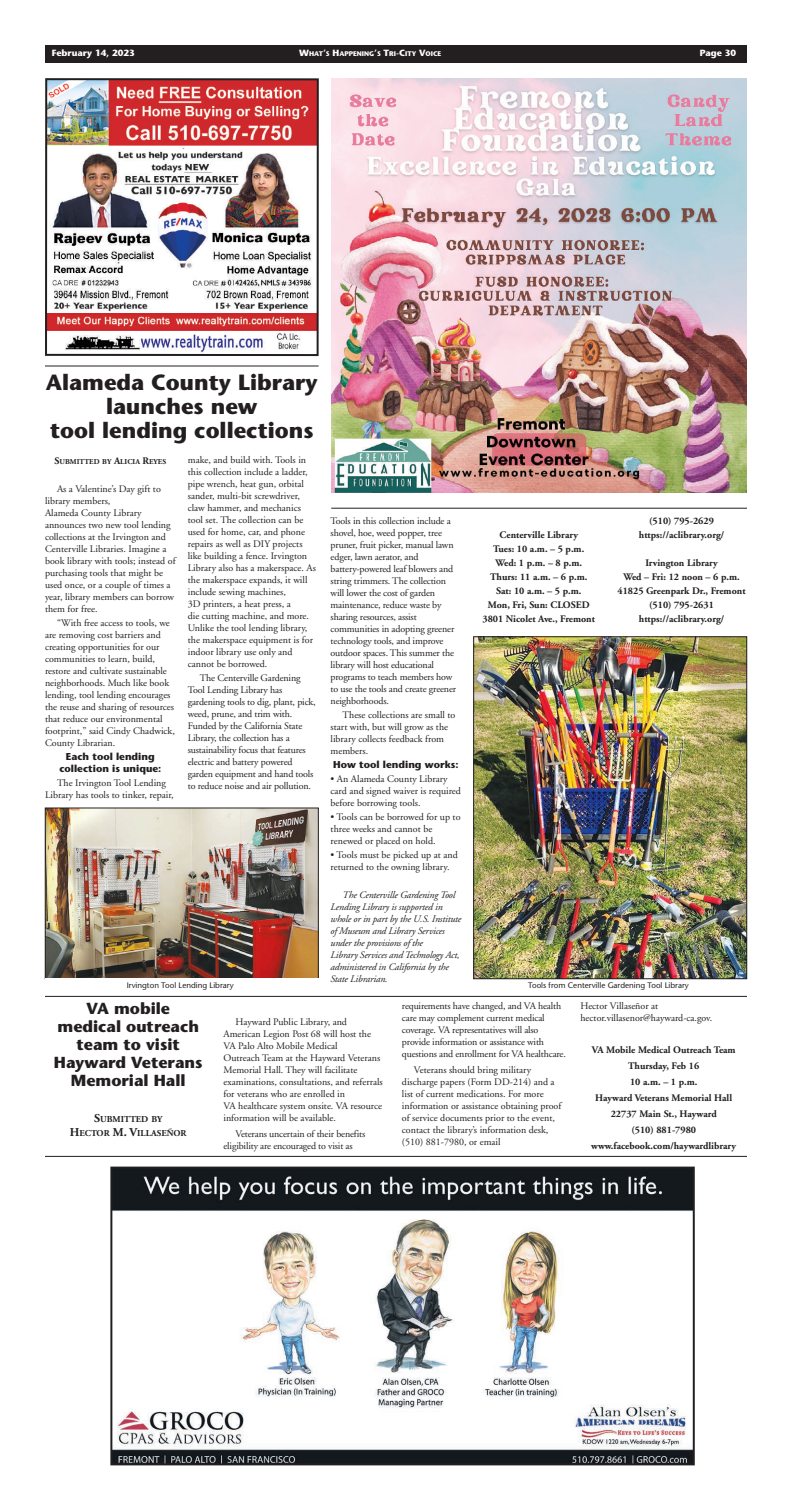
<style>
.page{position:relative;width:792px;height:1512px;background:#fff}
.page>*{position:absolute;margin:0;border:0;box-sizing:border-box;transform-origin:0 0}
.t1{font:700 22px/24px "Stone Sans";color:#231f20;text-align:center}
.t2{font:700 16px/18px "Stone Sans";color:#231f20;text-align:center}
.t3{font:10px/12px "Adobe Garamond";color:#231f20}
.t4{font:700 10px/14px "Adobe Garamond";color:#231f20;text-align:center}
.t5{font:italic 10px/12px "Adobe Garamond";letter-spacing:-.015em;color:#231f20}
.t6{font:700 10px/12px "Stone Sans";color:#231f20;text-align:center}
.t7{font:700 9px/14px "Adobe Garamond";color:#231f20;text-align:center}
.t8{font:700 9px "Stone Sans";color:#fff}
.t9{font:8px "Stone Sans";color:#231f20}
.t10{font:700 7.5px "Adobe Garamond";color:#231f20}
.t11{font:700 6.8px "Stone Sans";color:#fff}
.s1{font-size:9px}
.s2{font-size:10px}
.s3{font-size:12px}
</style>
<div class="page">
<img style="left:48px;top:81px;width:268px;height:272px">
<div style="left:45px;top:78px;width:274px;height:278px;border:2px solid #231f20"></div>
<div style="left:45px;top:45px;width:702px;height:18px;background:#231f20"></div>
<img style="left:113px;top:1170px;width:579px;height:292px">
<div style="left:110px;top:1167px;width:585px;height:298px;border:2px solid #231f20"></div>
<hr style="left:45px;top:1156px;width:702px;height:1px;background:#231f20">
<img style="left:332px;top:78px;width:414px;height:415px">
<hr style="left:331px;top:508px;width:416px;height:1px;background:#231f20">
<hr style="left:45px;top:366px;width:274px;height:1px;background:#231f20">
<img style="left:47px;top:810px;width:270px;height:167px">
<div style="left:45px;top:808px;width:274px;height:171px;border:1px solid #231f20"></div>
<div style="left:45px;top:978px;width:274px;height:14px;background:#fff"></div>
<img style="left:475px;top:638px;width:270px;height:339px">
<div style="left:473px;top:636px;width:274px;height:343px;border:1px solid #231f20"></div>
<hr style="left:45px;top:996px;width:702px;height:1px;background:#231f20">
<p class="t8" style="left:52px;top:49px;width:84px">February 14, 2023</p>
<p class="t11" style="left:299px;top:51px;width:144px"><span class="s1">W</span>HAT<span class="s1">’</span>S <span class="s1">H</span>APPENING<span class="s1">’</span>S <span class="s1">T</span>RI<span class="s1">-C</span>ITY <span class="s1">V</span>OICE</p>
<p class="t8" style="left:700px;top:49px;width:38px">Page 30</p>
<h1 class="t1" style="left:46px;top:373px;width:273px">Alameda County Library launches new<br>tool lending collections</h1>
<p class="t3" style="left:188px;top:455px;width:130px">make, and build with. Tools in this collection include a ladder, pipe wrench, heat gun, orbital sander, multi-bit screwdriver, claw hammer, and mechanics tool set. The collection can be used for home, car, and phone repairs as well as DIY projects like building a fence. Irvington<br>Library also has a makerspace. As the makerspace expands, it will include sewing machines,<br>3D printers, a heat press, a<br>die cutting machine, and more.<br>Unlike the tool lending library, the makerspace equipment is for indoor library use only and cannot be borrowed.</p>
<p class="t3" style="left:188px;top:673px;width:129px;text-indent:12px">The Centerville Gardening<br>Tool Lending Library has gardening tools to dig, plant, pick, weed, prune, and trim with.<br>Funded by the California State<br>Library, the collection has a sustainability focus that features electric and battery powered garden equipment and hand tools to reduce noise and air pollution.</p>
<p class="t10" style="left:55px;top:459px;width:113px"><span class="s2">S</span>UBMITTED BY <span class="s2">A</span>LICIA <span class="s2">R</span>EYES</p>
<p class="t3" style="left:45px;top:484px;width:132px;text-indent:12px">As a Valentine’s Day gift to library members,<br>Alameda County Library announces two new tool lending collections at the Irvington and<br>Centerville Libraries. Imagine a book library with tools; instead of purchasing tools that might be used once, or a couple of times a year, library members can borrow them for free.</p>
<p class="t3" style="left:45px;top:618px;width:131px;text-indent:12px">“With free access to tools, we are removing cost barriers and creating opportunities for our communities to learn, build, restore and cultivate sustainable neighborhoods. Much like book lending, tool lending encourages the reuse and sharing of resources that reduce our environmental footprint,” said Cindy Chadwick,<br>County Librarian.</p>
<p class="t6" style="left:59px;top:752px;width:104px">Each tool lending collection is unique:</p>
<p class="t3" style="left:45px;top:778px;width:130px;text-align:center">The Irvington Tool Lending<br>Library has tools to tinker, repair,</p>
<p class="t3" style="left:331px;top:516px;width:127px">Tools in this collection include a shovel, hoe, weed popper, tree pruner, fruit picker, manual lawn edger, lawn aerator, and battery-powered leaf blowers and string trimmers. The collection will lower the cost of garden maintenance, reduce waste by sharing resources, assist communities in adopting greener technology tools, and improve outdoor spaces. This summer the library will host educational programs to teach members how to use the tools and create greener neighborhoods.</p>
<p class="t3" style="left:331px;top:710px;width:126px;text-indent:12px">These collections are small to start with, but will grow as the library collects feedback from members.</p>
<p class="t6" style="left:333px;top:759px;width:127px">How tool lending works:</p>
<p class="t3" style="left:331px;top:774px;width:132px">• An Alameda County Library card and signed waiver is required before borrowing tools.</p>
<p class="t3" style="left:331px;top:812px;width:131px">• Tools can be borrowed for up to three weeks and cannot be renewed or placed on hold.</p>
<p class="t3" style="left:331px;top:850px;width:129px">• Tools must be picked up at and returned to the owning library.</p>
<p class="t5" style="left:331px;top:890px;width:132px;text-indent:12px">The Centerville Gardening Tool<br>Lending Library is supported in whole or in part by the U.S. Institute of Museum and Library Services under the provisions of the<br>Library Services and Technology Act, administered in California by the<br>State Librarian.</p>
<p class="t4" style="left:639px;top:515px;width:87px">(510) 795-2629 https://aclibrary.org/</p>
<p class="t4" style="left:618px;top:557px;width:129px">Irvington Library<br>Wed – Fri: 12 noon – 6 p.m.<br>41825 Greenpark Dr., Fremont (510) 795-2631 https://aclibrary.org/</p>
<p class="t4" style="left:483px;top:529px;width:114px">Centerville Library<br>Tues: 10 a.m. – 5 p.m.<br>Wed: 1 p.m. – 8 p.m.<br>Thurs: 11 a.m. – 6 p.m.<br>Sat: 10 a.m. – 5 p.m.<br>Mon, Fri, Sun: CLOSED<br>3801 Nicolet Ave., Fremont</p>
<p class="t9" style="left:127px;top:982px;width:108px">Irvington Tool Lending Library</p>
<p class="t9" style="left:528px;top:982px;width:162px">Tools from Centerville Gardening Tool Library</p>
<h2 class="t2" style="left:54px;top:1001px;width:150px">VA mobile medical outreach team to visit<br>Hayward Veterans<br>Memorial Hall</h2>
<p class="t7" style="left:70px;top:1113px;width:118px"><span class="s3">S</span>UBMITTED BY<br><span class="s3">H</span>ECTOR <span class="s3">M. V</span>ILLASEÑOR</p>
<p class="t3" style="left:402px;top:1001px;width:165px">requirements have changed, and VA health care may complement current medical coverage. VA representatives will also provide information or assistance with questions and enrollment for VA healthcare.</p>
<p class="t3" style="left:402px;top:1065px;width:161px;text-indent:12px">Veterans should bring military discharge papers (Form DD-214) and a list of current medications. For more information or assistance obtaining proof of service documents prior to the event, contact the library’s information desk, (510) 881-7980, or email</p>
<p class="t3" style="left:580px;top:1001px;width:133px">Hector Villaseñor at hector.villasenor@hayward-ca.gov.</p>
<p class="t4" style="left:591px;top:1043px;width:146px;line-height:16px">VA Mobile Medical Outreach Team<br>Thursday, Feb 16<br>10 a.m. – 1 p.m.<br>Hayward Veterans Memorial Hall<br>22737 Main St., Hayward<br>(510) 881-7980 www.facebook.com/haywardlibrary</p>
<p class="t3" style="left:223px;top:1017px;width:161px;text-indent:12px">Hayward Public Library, and American Legion Post 68 will host the VA Palo Alto Mobile Medical<br>Outreach Team at the Hayward Veterans Memorial Hall. They will facilitate examinations, consultations, and referrals for veterans who are enrolled in<br>VA healthcare system onsite. VA resource information will be available.</p>
<p class="t3" style="left:223px;top:1129px;width:143px;text-indent:12px">Veterans uncertain of their benefits eligibility are encouraged to visit as</p>
</div>
